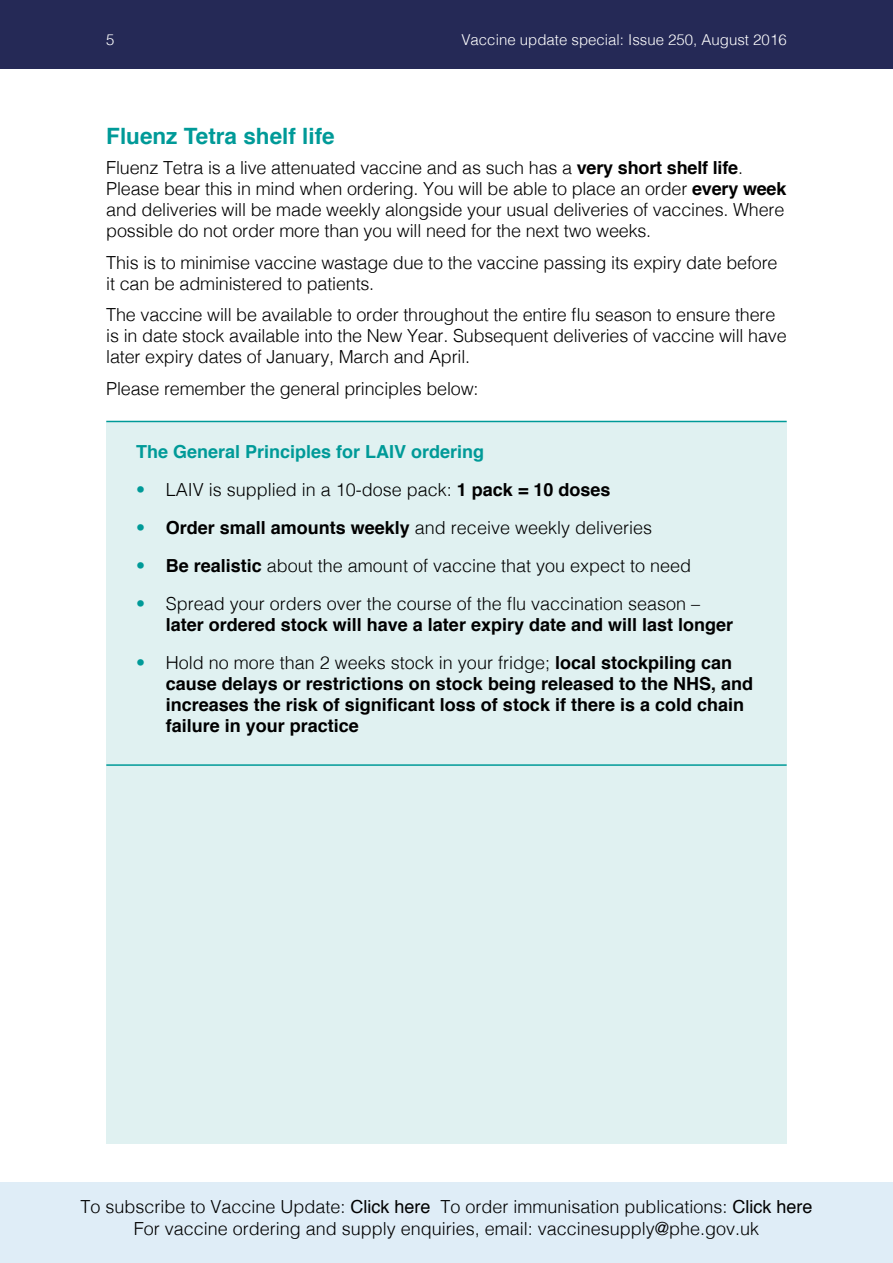
<style>
.page{position:relative;width:893px;height:1263px;background:#fff}
.page>*{position:absolute;margin:0;border:0;box-sizing:border-box;transform-origin:0 0}
.t1{font:700 22.5px "Helvetica";color:#009a98}
.Body{font:300 18px/21px "Helvetica";letter-spacing:-.01em;color:#000}
.t2{font:700 18px/21px "Helvetica";color:#000}
.Body-2{font:700 18px "Helvetica";color:#009a98}
.t3{font:300 15px "Helvetica";color:#fff}
.s1{font-weight:700}
.s2{color:#009a98}
.s3{font-weight:300;color:#009a98}
.s4{font-weight:300}
.s5{font-weight:400}
</style>
<div class="page">
<div style="left:0;top:0;width:893px;height:68px;background:#252956"></div>
<div style="left:0;top:1182px;width:893px;height:81px;background:#dfedf7"></div>
<div style="left:106px;top:421px;width:681px;height:723px;background:#e0f1f1"></div>
<hr style="left:106px;top:421px;width:681px;height:1px;background:#009a98">
<hr style="left:106px;top:764px;width:681px;height:2px;background:#009a98">
<p class="t3" style="left:106px;top:27px;width:10px">5</p>
<p class="t3" style="left:461px;top:27px;width:327px">Vaccine update special: Issue 250, August 2016</p>
<p class="t1" style="left:106px;top:118px;width:230px">Fluenz Tetra shelf life</p>
<p class="Body" style="left:106px;top:156px;width:682px">Fluenz Tetra is a live attenuated vaccine and as such has a <span class="s1">very short shelf life</span>.<br>Please bear this in mind when ordering. You will be able to place an order <span class="s1">every week </span>and deliveries will be made weekly alongside your usual deliveries of vaccines. Where possible do not order more than you will need for the next two weeks.</p>
<p class="Body" style="left:106px;top:251px;width:673px">This is to minimise vaccine wastage due to the vaccine passing its expiry date before it can be administered to patients.</p>
<p class="Body" style="left:106px;top:303px;width:682px">The vaccine will be available to order throughout the entire flu season to ensure there is in date stock available into the New Year. Subsequent deliveries of vaccine will have later expiry dates of January, March and April.</p>
<p class="Body" style="left:106px;top:377px;width:374px">Please remember the general principles below:</p>
<p class="Body-2" style="left:136px;top:437px;width:350px">The General Principles for LAIV ordering</p>
<p class="Body" style="left:136px;top:478px;width:476px"><span class="s2">•</span> LAIV is supplied in a 10-dose pack: <span class="s1">1 pack = 10 doses</span></p>
<p class="Body" style="left:136px;top:516px;width:517px"><span class="s2">•</span> <span class="s1">Order small amounts weekly</span> and receive weekly deliveries</p>
<p class="Body" style="left:136px;top:554px;width:557px"><span class="s2">•</span> <span class="s1">Be realistic</span> about the amount of vaccine that you expect to need</p>
<p class="t2" style="left:166px;top:593px;width:569px;text-indent:-30px"><span class="s3">•</span> <span class="s4">Spread your orders over the course of the flu vaccination season – </span>later ordered stock will have a later expiry date and will last longer</p>
<p class="t2" style="left:166px;top:652px;width:589px;text-indent:-30px"><span class="s3">•</span> <span class="s4">Hold no more than 2 weeks stock in your fridge;</span> local stockpiling can cause delays or restrictions on stock being released to the NHS, and increases the risk of significant loss of stock if there is a cold chain failure in your practice</p>
<p class="Body" style="left:80px;top:1194px;width:734px;line-height:22.5px;text-align:center">To subscribe to Vaccine Update: <span class="s5">Click here</span> To order immunisation publications: <span class="s5">Click here<br></span>For vaccine ordering and supply enquiries, email: vaccinesupply@phe.gov.uk</p>
</div>
